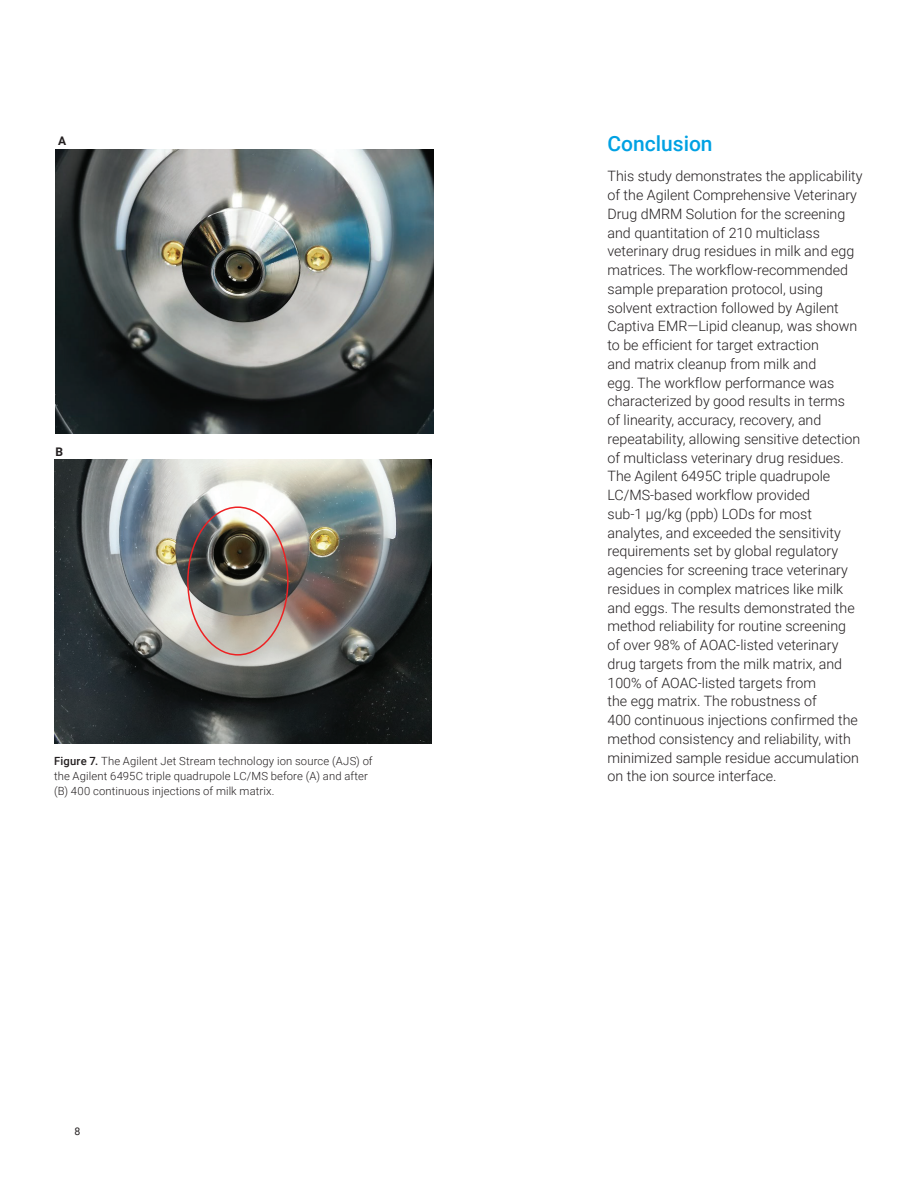
<style>
.page{position:relative;width:918px;height:1188px;background:#fff}
.page>*{position:absolute;margin:0;border:0;box-sizing:border-box;transform-origin:0 0}
.Header_1{font:500 21px "Roboto";color:#00a1e3}
.Text{font:300 14.25px/18.8px "Roboto";color:#231f20}
.t1{font:700 12px "Roboto";color:#231f20}
.t2{font:300 11.25px/15px "Roboto";letter-spacing:.015em;color:#231f20}
.t3{font:10.5px "Roboto";color:#231f20}
.s1{font-weight:500}
</style>
<div class="page">
<img style="left:56px;top:150px;width:378px;height:283px">
<img style="left:54px;top:460px;width:378px;height:283px">
<div style="left:187px;top:506px;width:102px;height:150px;border:2px solid #ee2123;border-radius:50%"></div>
<p class="t1" style="left:58px;top:133px;width:10px">A</p>
<p class="t1" style="left:55px;top:443px;width:9px">B</p>
<p class="t2" style="left:54px;top:753px;width:320px"><span class="s1">Figure 7.</span> The Agilent Jet Stream technology ion source (AJS) of the Agilent 6495C triple quadrupole LC/MS before (A) and after (B) 400 continuous injections of milk matrix.</p>
<p class="t3" style="left:75px;top:1124px;width:7px">8</p>
<p class="Header_1" style="left:608px;top:129px;width:107px">Conclusion</p>
<p class="Text" style="left:608px;top:166px;width:257px">This study demonstrates the applicability of the Agilent Comprehensive Veterinary Drug dMRM Solution for the screening and quantitation of 210 multiclass veterinary drug residues in milk and egg matrices. The workflow-recommended sample preparation protocol, using solvent extraction followed by Agilent Captiva EMR—Lipid cleanup, was shown to be efficient for target extraction<br>and matrix cleanup from milk and<br>egg. The workflow performance was characterized by good results in terms<br>of linearity, accuracy, recovery, and repeatability, allowing sensitive detection of multiclass veterinary drug residues.<br>The Agilent 6495C triple quadrupole LC/MS-based workflow provided<br>sub-1 µg/kg (ppb) LODs for most analytes, and exceeded the sensitivity requirements set by global regulatory agencies for screening trace veterinary residues in complex matrices like milk and eggs. The results demonstrated the method reliability for routine screening<br>of over 98% of AOAC-listed veterinary drug targets from the milk matrix, and 100% of AOAC-listed targets from<br>the egg matrix. The robustness of<br>400 continuous injections confirmed the method consistency and reliability, with minimized sample residue accumulation on the ion source interface.</p>
</div>
